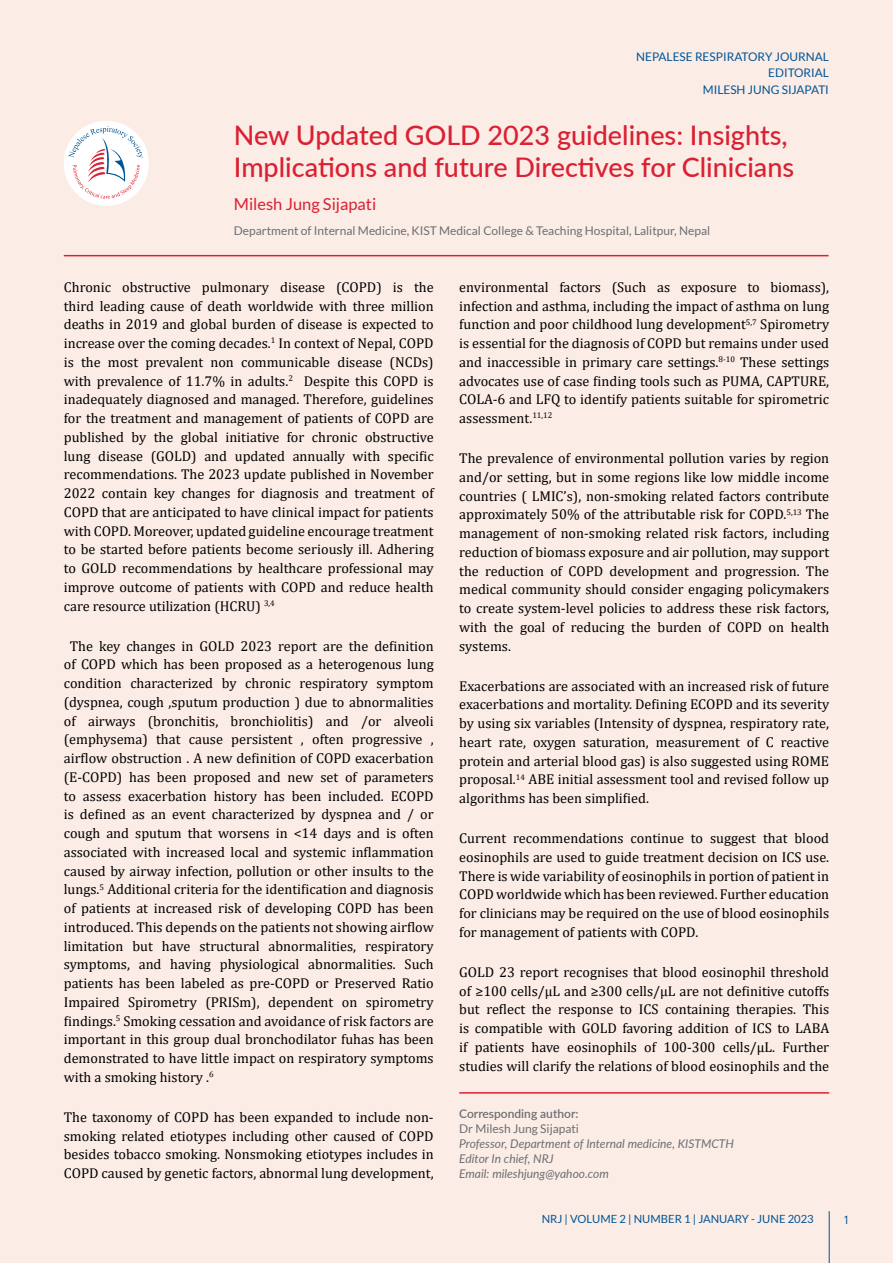
<style>
.page{position:relative;width:893px;height:1263px;background:#fbece6}
.page>*{position:absolute;margin:0;border:0;box-sizing:border-box;transform-origin:0 0}
.t1{font:500 27px/32.4px "Lato";color:#da2032}
.t2{font:16.5px "Lato";color:#da2032}
.t3{font:14.25px/18.8px "Cambria";color:#000;text-align:justify}
.t4{font:12px "Lato";color:#6d6e71}
.t5{font:italic 12px/15px "Lato";color:#6d6e71}
.t6{font:600 12px "Lato";color:#6d6e71}
.t7{font:12px "Metropolis";color:#005594}
.t8{font:11.85px/16.5px "Lato";color:#005495;text-align:right}
.t9{font:11.25px "Lato";color:#005594}
</style>
<div class="page">
<div style="left:64px;top:121px;width:85px;height:85px;background:#fff;border-radius:50%"></div>
<svg style="left:68px;top:126px;width:75px;height:73px"></svg>
<hr style="left:459px;top:1092px;width:370px;height:1px;background:#da2032">
<hr style="left:64px;top:255px;width:764px;height:1px;background:#da2032">
<hr style="left:829px;top:1211px;width:1px;height:52px;background:#005594">
<p class="t8" style="left:636px;top:48px;width:194px">NEPALESE RESPIRATORY JOURNAL<br>EDITORIAL<br>MILESH JUNG SIJAPATI</p>
<h1 class="t1" style="left:234px;top:117px;width:562px">New Updated GOLD 2023 guidelines: Insights,<br>Implications and future Directives for Clinicians</h1>
<p class="t2" style="left:234px;top:195px;width:144px">Milesh Jung Sijapati</p>
<p class="t4" style="left:234px;top:224px;width:478px">Department of Internal Medicine, KIST Medical College &amp; Teaching Hospital, Lalitpur, Nepal</p>
<p class="t3" style="left:64px;top:277px;width:371px">Chronic obstructive pulmonary disease (COPD) is the third leading cause of death worldwide with three million deaths in 2019 and global burden of disease is expected to increase over the coming decades.<sup>1</sup> In context of Nepal, COPD is the most prevalent non communicable disease (NCDs) with prevalence of 11.7% in adults.<sup>2</sup> Despite this COPD is inadequately diagnosed and managed. Therefore, guidelines for the treatment and management of patients of COPD are published by the global initiative for chronic obstructive lung disease (GOLD) and updated annually with specific recommendations. The 2023 update published in November 2022 contain key changes for diagnosis and treatment of COPD that are anticipated to have clinical impact for patients with COPD. Moreover, updated guideline encourage treatment to be started before patients become seriously ill. Adhering to GOLD recommendations by healthcare professional may improve outcome of patients with COPD and reduce health care resource utilization (HCRU) <sup>3,4</sup></p>
<p class="t3" style="left:64px;top:636px;width:371px;text-indent:6px">The key changes in GOLD 2023 report are the definition of COPD which has been proposed as a heterogenous lung condition characterized by chronic respiratory symptom (dyspnea, cough ,sputum production ) due to abnormalities of airways (bronchitis, bronchiolitis) and /or alveoli (emphysema) that cause persistent , often progressive , airflow obstruction . A new definition of COPD exacerbation (E-COPD) has been proposed and new set of parameters to assess exacerbation history has been included. ECOPD is defined as an event characterized by dyspnea and / or cough and sputum that worsens in &lt;14 days and is often associated with increased local and systemic inflammation caused by airway infection, pollution or other insults to the lungs.<sup>5</sup> Additional criteria for the identification and diagnosis of patients at increased risk of developing COPD has been introduced. This depends on the patients not showing airflow limitation but have structural abnormalities, respiratory symptoms, and having physiological abnormalities. Such patients has been labeled as pre-COPD or Preserved Ratio Impaired Spirometry (PRISm), dependent on spirometry findings.<sup>5</sup> Smoking cessation and avoidance of risk factors are important in this group dual bronchodilator fuhas has been demonstrated to have little impact on respiratory symptoms with a smoking history .<sup>6</sup></p>
<p class="t3" style="left:64px;top:1107px;width:371px">The taxonomy of COPD has been expanded to include non&shy;smoking related etiotypes including other caused of COPD besides tobacco smoking. Nonsmoking etiotypes includes in COPD caused by genetic factors, abnormal lung development,</p>
<p class="t3" style="left:459px;top:277px;width:371px">environmental factors (Such as exposure to biomass), infection and asthma, including the impact of asthma on lung function and poor childhood lung development<sup>5,7</sup> Spirometry is essential for the diagnosis of COPD but remains under used and inaccessible in primary care settings.<sup>8-10</sup> These settings advocates use of case finding tools such as PUMA, CAPTURE, COLA-6 and LFQ to identify patients suitable for spirometric assessment.<sup>11,12</sup></p>
<p class="t3" style="left:459px;top:449px;width:371px">The prevalence of environmental pollution varies by region and/or setting, but in some regions like low middle income countries ( LMIC’s), non-smoking related factors contribute approximately 50% of the attributable risk for COPD.<sup>5,13</sup> The management of non-smoking related risk factors, including reduction of biomass exposure and air pollution, may support the reduction of COPD development and progression. The medical community should consider engaging policymakers to create system-level policies to address these risk factors, with the goal of reducing the burden of COPD on health systems.</p>
<p class="t3" style="left:459px;top:676px;width:371px">Exacerbations are associated with an increased risk of future exacerbations and mortality. Defining ECOPD and its severity by using six variables (Intensity of dyspnea, respiratory rate, heart rate, oxygen saturation, measurement of C reactive protein and arterial blood gas) is also suggested using ROME proposal.<sup>14</sup> ABE initial assessment tool and revised follow up algorithms has been simplified.</p>
<p class="t3" style="left:459px;top:829px;width:371px">Current recommendations continue to suggest that blood eosinophils are used to guide treatment decision on ICS use.<br>There is wide variability of eosinophils in portion of patient in COPD worldwide which has been reviewed. Further education for clinicians may be required on the use of blood eosinophils for management of patients with COPD.</p>
<p class="t3" style="left:459px;top:962px;width:371px">GOLD 23 report recognises that blood eosinophil threshold of ≥100 cells/μL and ≥300 cells/μL are not definitive cutoffs but reflect the response to ICS containing therapies. This is compatible with GOLD favoring addition of ICS to LABA if patients have eosinophils of 100-300 cells/μL. Further studies will clarify the relations of blood eosinophils and the</p>
<p class="t6" style="left:459px;top:1105px;width:121px">Corresponding author:</p>
<p class="t4" style="left:459px;top:1122px;width:121px">Dr Milesh Jung Sijapati</p>
<p class="t5" style="left:459px;top:1136px;width:276px">Professor, Department of Internal medicine, KISTMCTH<br>Editor In chief, NRJ<br>Email: mileshjung@yahoo.com</p>
<p class="t9" style="left:542px;top:1213px;width:274px">NRJ | VOLUME 2 | NUMBER 1 | JANUARY - JUNE 2023</p>
<p class="t7" style="left:844px;top:1212px;width:6px">1</p>
</div>
